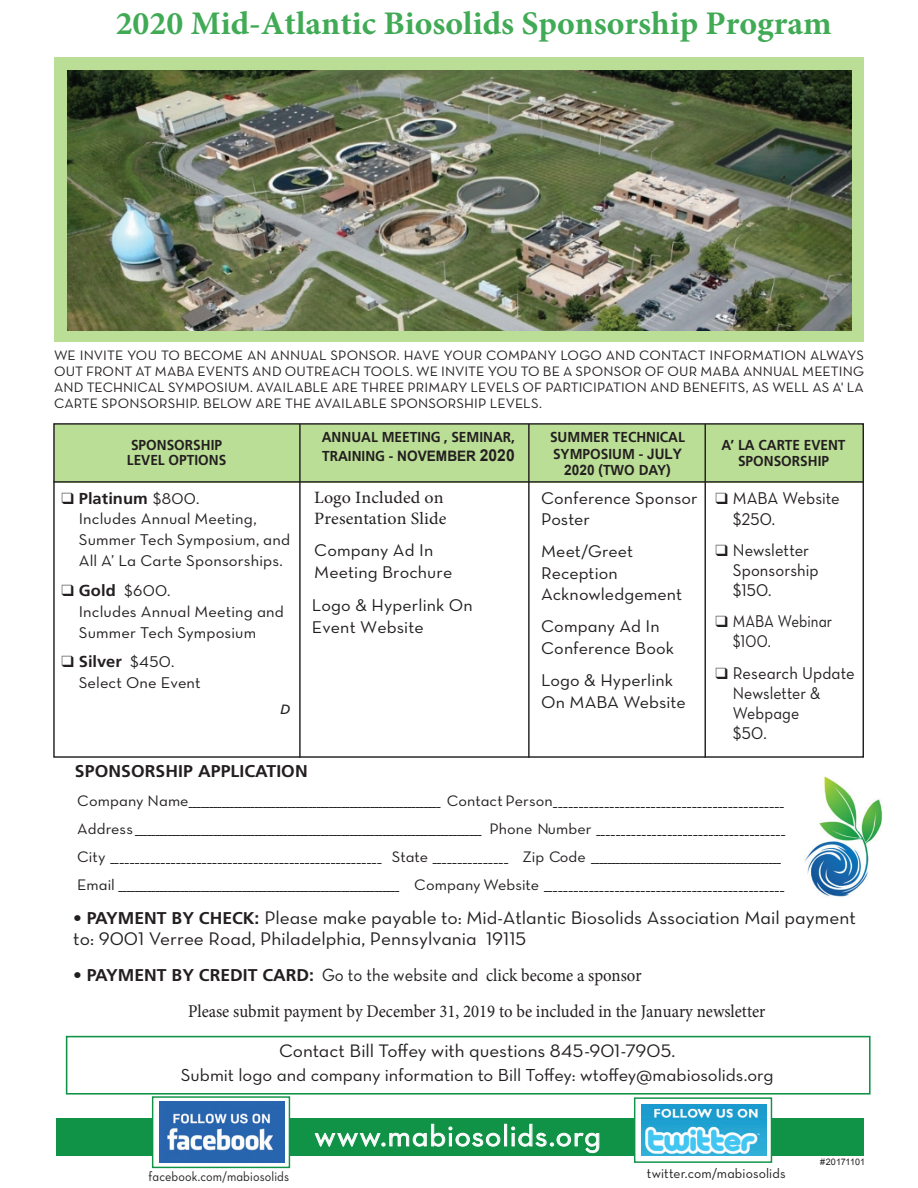
<style>
.page{position:relative;width:918px;height:1188px;background:#fff}
.page>*{position:absolute;margin:0;border:0;box-sizing:border-box;transform-origin:0 0}
.t1{font:700 33px "Minion Pro";color:#40aa55}
.t2{font:30px "Neutra Text Book Alt";letter-spacing:.025em;color:#fff}
.t3{font:18.6px/21.8px "Neutra Text Book Alt";color:#231f20;scale:1.04 1}
.t4{font:18.45px "Neutra Text Book Alt";letter-spacing:-.005em;color:#231f20;scale:1.04 1}
.t5{font:18px "Minion Pro";color:#231f20;scale:.93 1}
.t6{font:17.7px "Neutra Text Book Alt";color:#231f20;scale:1.04 1}
.t7{font:17.25px/21.6px "Neutra Text Book Alt";letter-spacing:.005em;color:#231f20;scale:1.04 1}
.t8{font:17.25px/20px "Neutra Text Book Alt";letter-spacing:.005em;color:#231f20;scale:.96 1}
.t9{font:17.25px/20.7px "Minion Pro";letter-spacing:.005em;color:#231f20;scale:1.04 1}
.t10{font:17.25px/20px "Neutra Text Book Alt";letter-spacing:.005em;color:#231f20;scale:.87 1}
.t11{font:700 17.1px "Frutiger";letter-spacing:.005em;color:#231f20}
.t12{font:15.9px/21px "Neutra Text Book Alt";letter-spacing:.01em;color:#231f20;scale:1.04 1}
.t13{font:700 15.9px "Frutiger";letter-spacing:.005em;color:#231f20;scale:1.04 1}
.t14{font:15.45px/28.2px "Neutra Text Book Alt";letter-spacing:.005em;color:#231f20;scale:1.04 1}
.t15{font:700 14.4px/15.9px "Frutiger";color:#231f20;scale:.95 1}
.t16{font:13.95px/16px "Neutra Text Book Alt";letter-spacing:.01em;color:#231f20;text-align:justify}
.t17{font:13.5px "Neutra Text Book Alt";letter-spacing:.01em;color:#231f20;scale:.91 1}
.t18{font:italic 13.5px "Frutiger";color:#231f20;scale:1.04 1}
.t19{font:9px "Arial";color:#231f20}
.s1{font-family:"Neutra Text Book Alt";font-weight:400}
.s2{font-family:"Frutiger";font-weight:700}
.s3{font-family:"Arial"}
.s4{font-family:"Arial";font-size:16.5px}
.s5{font-family:"Frutiger";font-weight:700;font-size:17.1px}
.s6{font-family:"Neutra Text Book Alt";font-weight:400;font-size:18px}
.s7{font-family:"Minion Pro";font-weight:400;font-size:18px}
</style>
<div class="page">
<img style="left:804px;top:776px;width:78px;height:121px">
<div style="left:56px;top:1118px;width:808px;height:38px;background:#109346"></div>
<svg style="left:314px;top:1123px;width:187px;height:24px"></svg>
<div style="left:504px;top:1124px;width:3px;height:22px;border:1px solid #fff"></div>
<svg style="left:511px;top:1123px;width:89px;height:31px"></svg>
<div style="left:54px;top:57px;width:810px;height:284px;background:linear-gradient(to right,#bbde96,#bbde96)"></div>
<div style="left:66px;top:1036px;width:805px;height:59px;border:2px solid #109346"></div>
<div style="left:152px;top:1096px;width:138px;height:72px;background:#fff;border:1px solid #109346"></div>
<div style="left:634px;top:1097px;width:138px;height:66px;background:#fff;border:1px solid #109346"></div>
<div style="left:54px;top:424px;width:810px;height:59px;background:#bbde96"></div>
<img style="left:67px;top:70px;width:784px;height:260px">
<hr style="left:299px;top:424px;width:2px;height:334px;background:#231f20">
<hr style="left:528px;top:424px;width:2px;height:334px;background:#231f20">
<hr style="left:705px;top:424px;width:1px;height:334px;background:#231f20">
<hr style="left:53px;top:481px;width:811px;height:2px;background:#231f20">
<img style="left:159px;top:1102px;width:125px;height:61px">
<img style="left:641px;top:1105px;width:125px;height:51px">
<h1 class="t1" style="left:116px;top:0;width:718px">2020 Mid-Atlantic Biosolids Sponsorship Program</h1>
<p class="t16" style="left:54px;top:347px;width:812px">WE INVITE YOU TO BECOME AN ANNUAL SPONSOR. HAVE YOUR COMPANY LOGO AND CONTACT INFORMATION ALWAYS OUT FRONT AT MABA EVENTS AND OUTREACH TOOLS. WE INVITE YOU TO BE A SPONSOR OF OUR MABA ANNUAL MEETING AND TECHNICAL SYMPOSIUM. AVAILABLE ARE THREE PRIMARY LEVELS OF PARTICIPATION AND BENEFITS, AS WELL AS A' LA CARTE SPONSORSHIP. BELOW ARE THE AVAILABLE SPONSORSHIP LEVELS.</p>
<p class="t15" style="left:127px;top:437px;width:106px">SPONSORSHIP<br>LEVEL OPTIONS</p>
<p class="t13" style="left:62px;top:489px;width:134px">❑ Platinum <span class="s1">$800.</span></p>
<p class="t12" style="left:79px;top:508px;width:205px">Includes Annual Meeting,<br>Summer Tech Symposium, and<br>All A’ La Carte Sponsorships.</p>
<p class="t12" style="left:79px;top:580px;width:199px;text-indent:-17px">❑ <span class="s2">Gold</span> $600.<br>Includes Annual Meeting and<br>Summer Tech Symposium</p>
<p class="t13" style="left:61px;top:652px;width:110px">❑ Silver <span class="s1">$450.</span></p>
<p class="t12" style="left:79px;top:672px;width:119px">Select One Event</p>
<p class="t18" style="left:280px;top:702px;width:11px">D</p>
<p class="t15" style="left:322px;top:428px;width:205px;line-height:18.3px">ANNUAL MEETING , SEMINAR,<br>TRAINING - <span class="s3">NOVEMBER</span> <span class="s4">2020</span></p>
<p class="t15" style="left:550px;top:429px;width:144px;line-height:16.5px;text-align:center">SUMMER TECHNICAL<br>SYMPOSIUM - <span class="s3">JULY<br>2020</span> (TWO DAY)</p>
<p class="t15" style="left:722px;top:437px;width:132px;text-align:center">A’ LA CARTE EVENT<br>SPONSORSHIP</p>
<p class="t9" style="left:314px;top:487px;width:128px">Logo Included on<br>Presentation Slide</p>
<p class="t7" style="left:314px;top:539px;width:134px">Company Ad In<br>Meeting Brochure</p>
<p class="t7" style="left:312px;top:594px;width:156px">Logo &amp; Hyperlink On<br>Event Website</p>
<p class="t7" style="left:541px;top:487px;width:152px">Conference Sponsor<br>Poster</p>
<p class="t7" style="left:541px;top:540px;width:137px">Meet/Greet<br>Reception<br>Acknowledgement</p>
<p class="t7" style="left:541px;top:615px;width:130px">Company Ad In<br>Conference Book</p>
<p class="t7" style="left:541px;top:669px;width:141px">Logo &amp; Hyperlink<br>On MABA Website</p>
<p class="t8" style="left:733px;top:487px;width:113px;line-height:21px;text-indent:-17px">❑ MABA Website $250.</p>
<p class="t8" style="left:733px;top:540px;width:91px;text-indent:-17px">❑ Newsletter<br>Sponsorship $150.</p>
<p class="t10" style="left:733px;top:611px;width:116px;text-indent:-17px">❑ MABA Webinar $100.</p>
<p class="t8" style="left:733px;top:663px;width:128px;text-indent:-17px">❑ Research Update<br>Newsletter &amp;<br>Webpage<br>$50.</p>
<p class="t11" style="left:75px;top:761px;width:234px">SPONSORSHIP APPLICATION</p>
<p class="t14" style="left:77px;top:786px;width:682px">Company Name _____________________________________________________________ Contact Person_____________________________________________ Address ____________________________________________________________________________________ Phone Number _____________________________________ City _____________________________________________________ State _______________ Zip Code ______________________________________________ Email ____________________________________________________________________ Company Website _______________________________________________</p>
<p class="t3" style="left:73px;top:906px;width:754px"><span class="s5">• PAYMENT BY CHECK:</span> Please make payable to: Mid-Atlantic Biosolids Association Mail payment to: 9001 Verree Road, Philadelphia, Pennsylvania 19115</p>
<p class="t11" style="left:73px;top:965px;width:570px">• PAYMENT BY CREDIT CARD: <span class="s6">Go to the website and</span> <span class="s7">click become a sponsor</span></p>
<p class="t5" style="left:188px;top:999px;width:622px">Please submit payment by December 31, 2019 to be included in the January newsletter</p>
<p class="t4" style="left:279px;top:1040px;width:383px">Contact Bill Toffey with questions 845-901-7905.</p>
<p class="t6" style="left:181px;top:1065px;width:571px">Submit logo and company information to Bill Toffey: wtoffey@mabiosolids.org</p>
<p class="t17" style="left:149px;top:1169px;width:156px">facebook.com/mabiosolids</p>
<h2 class="t2" style="left:315px;top:1118px;width:288px">www.mabiosolids.org</h2>
<p class="t16" style="left:647px;top:1165px;width:140px">twitter.com/mabiosolids</p>
<p class="t19" style="left:820px;top:1156px;width:46px">#20171101</p>
</div>
